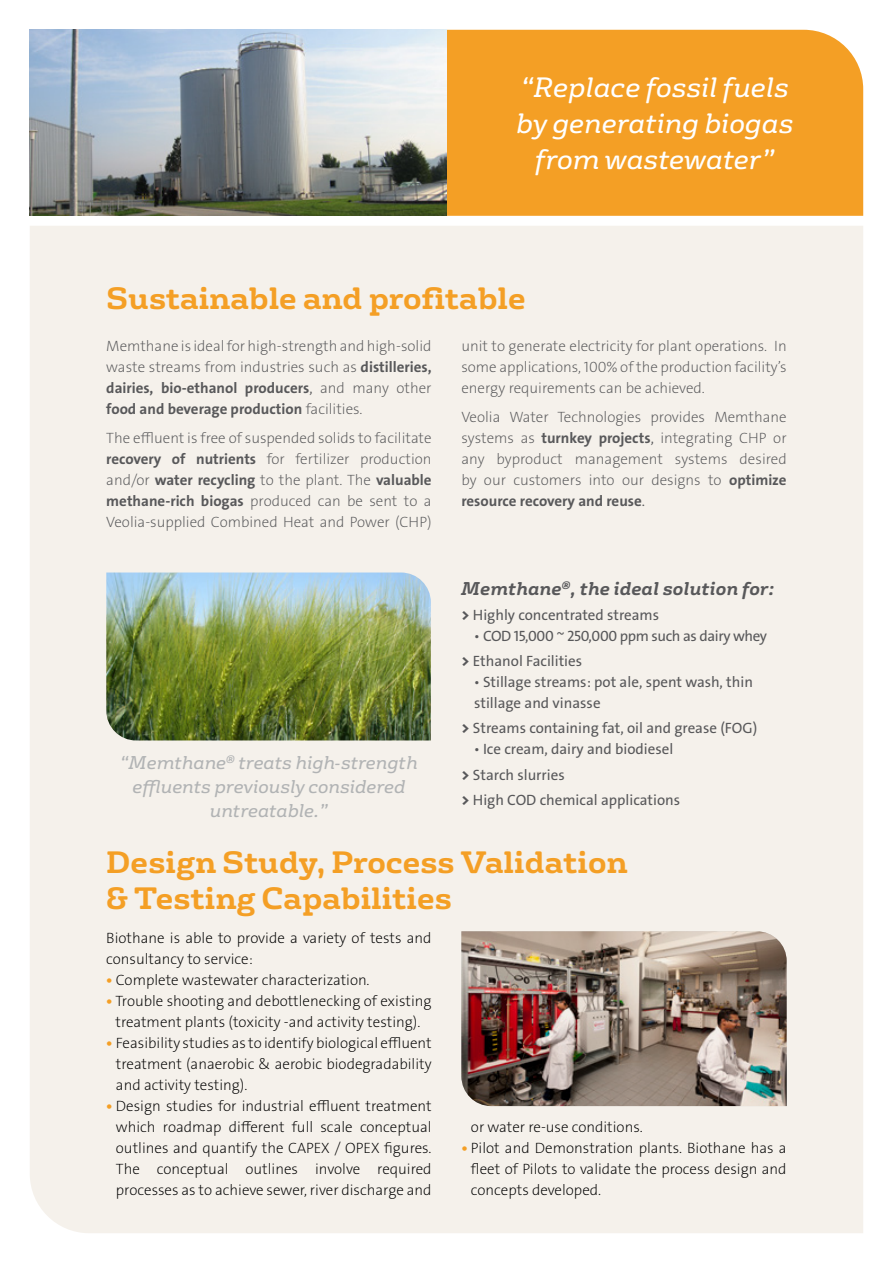
<style>
.page{position:relative;width:893px;height:1263px;background:#fff}
.page>*{position:absolute;margin:0;border:0;box-sizing:border-box;transform-origin:0 0}
.t1{font:700 30px/36px "FS Rufus";color:#f49f25}
.t2{font:italic 27.15px/36.3px "FS Rufus";color:#fff;text-align:center}
.t3{font:italic 18px/24px "FS Rufus";color:#b1b3b4;text-align:center}
.t4{font:italic 700 18px "FS Rufus";color:#58585a}
.t5{font:15px/21px "The Sans Veolia W2 Ex Lig";color:#000;text-align:justify}
.t6{font:15px/21px "The Sans Veolia W2 Ex Lig";color:#58585a}
.t7{font:15px/21px "The Sans Veolia W5 Pla";color:#58585a}
.t8{font:15px/21px "The Sans Veolia W7 Bld";color:#58585a}
.t9{font:15px/21px "The Sans Veolia W5 Pla";letter-spacing:-.02em;color:#58585a}
.s1{font-family:"The Sans Veolia W7 Bld"}
.s2{font-family:"The Sans Veolia W4 Se Lig"}
.s3{font-family:"The Sans Veolia W2 Ex Lig"}
.s4{font-family:"The Sans Veolia W8 Ex Bld"}
.s5{font-family:"The Sans Veolia W7 Bld";color:#f49f25}
</style>
<div class="page">
<div style="left:446px;top:30px;width:417px;height:186px;background:#f49f25"></div>
<div style="left:30px;top:226px;width:833px;height:1007px;background:#f5f1eb"></div>
<img style="left:30px;top:30px;width:416px;height:186px">
<img style="left:106px;top:572px;width:325px;height:168px">
<img style="left:461px;top:931px;width:326px;height:175px">
<h2 class="t2" style="left:516px;top:66px;width:279px">“Replace fossil fuels by generating biogas from wastewater”</h2>
<h1 class="t1" style="left:106px;top:277px;width:421px">Sustainable and profitable</h1>
<p class="t6" style="left:106px;top:335px;width:327px">Memthane is ideal for high-strength and high-solid waste streams from industries such as <span class="s1">distilleries,</span></p>
<p class="t8" style="left:106px;top:377px;width:327px">dairies, bio-ethanol producers<span class="s2">,</span> <span class="s3">and many other </span>food and beverage production <span class="s3">facilities.</span></p>
<p class="t6" style="left:106px;top:428px;width:327px">The effluent is free of suspended solids to facilitate <span class="s1">recovery of nutrients</span> for fertilizer production</p>
<p class="t8" style="left:106px;top:470px;width:327px"><span class="s3">and/or</span> water recycling <span class="s3">to the plant. The</span> valuable</p>
<p class="t6" style="left:106px;top:491px;width:327px"><span class="s1">methane-rich biogas</span> produced can be sent to a<br>Veolia-supplied Combined Heat and Power (CHP)</p>
<p class="t6" style="left:461px;top:335px;width:327px;text-align:justify">unit to generate electricity for plant operations. In some applications, 100% of the production facility’s energy requirements can be achieved.</p>
<p class="t6" style="left:461px;top:407px;width:327px;text-align:justify">Veolia Water Technologies provides Memthane systems as <span class="s1">turnkey projects</span><span class="s2">,</span> integrating CHP or any byproduct management systems desired by our customers into our designs to <span class="s1">optimize</span></p>
<p class="t8" style="left:461px;top:491px;width:185px">resource recovery and reuse<span class="s2">.</span></p>
<p class="t4" style="left:461px;top:572px;width:315px">Memthane<sup>®</sup>, the ideal solution for:</p>
<p class="t9" style="left:483px;top:604px;width:286px;text-indent:-22px"><span class="s4">&gt;</span> Highly concentrated streams<br>COD 15,000 ~ 250,000 ppm such as dairy whey</p>
<p class="t7" style="left:461px;top:650px;width:122px"><span class="s4">&gt;</span> Ethanol Facilities</p>
<p class="t7" style="left:483px;top:671px;width:271px">Stillage streams: pot ale, spent wash, thin</p>
<p class="t7" style="left:474px;top:692px;width:128px">stillage and vinasse</p>
<p class="t7" style="left:483px;top:718px;width:276px;text-indent:-22px"><span class="s4">&gt;</span> Streams containing fat, oil and grease (FOG)<br>Ice cream, dairy and biodiesel</p>
<p class="t7" style="left:461px;top:762px;width:220px;line-height:25.2px"><span class="s4">&gt;</span> Starch slurries<br><span class="s4">&gt;</span> High COD chemical applications</p>
<p class="t3" style="left:120px;top:748px;width:299px">“Memthane<sup>®</sup> treats high-strength effluents previously considered untreatable.”</p>
<h1 class="t1" style="left:106px;top:842px;width:523px">Design Study, Process Validation &amp; Testing Capabilities</h1>
<p class="t5" style="left:106px;top:928px;width:327px">Biothane is able to provide a variety of tests and consultancy to service:</p>
<p class="t5" style="left:106px;top:970px;width:265px"><span class="s5">•</span> Complete wastewater characterization.</p>
<p class="t5" style="left:106px;top:991px;width:327px;text-align:center"><span class="s5">•</span> Trouble shooting and debottlenecking of existing treatment plants (toxicity -and activity testing).</p>
<p class="t5" style="left:116px;top:1033px;width:317px;text-indent:-10px"><span class="s5">•</span> Feasibility studies as to identify biological effluent treatment (anaerobic &amp; aerobic biodegradability and activity testing).</p>
<p class="t5" style="left:116px;top:1096px;width:317px;text-indent:-10px"><span class="s5">•</span> Design studies for industrial effluent treatment which roadmap different full scale conceptual outlines and quantify the CAPEX / OPEX figures.<br>The conceptual outlines involve required processes as to achieve sewer, river discharge and</p>
<p class="t5" style="left:471px;top:1117px;width:173px">or water re-use conditions.</p>
<p class="t5" style="left:471px;top:1138px;width:317px;text-indent:-10px"><span class="s5">•</span> Pilot and Demonstration plants. Biothane has a fleet of Pilots to validate the process design and concepts developed.</p>
</div>
